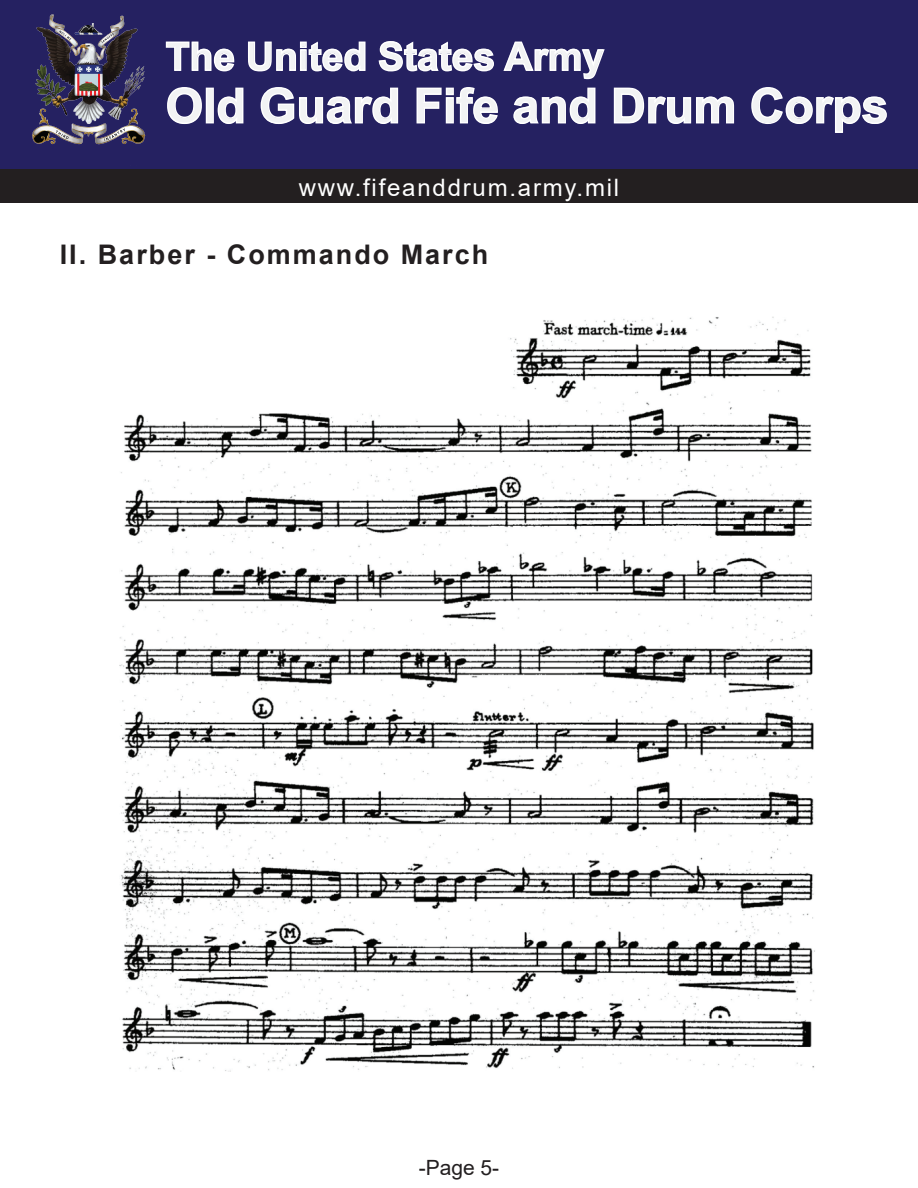
<style>
.page{position:relative;width:918px;height:1188px;background:#fff}
.page>*{position:absolute;margin:0;border:0;box-sizing:border-box;transform-origin:0 0}
.t1{font:700 48px "Arial";color:#f2f3f4}
.t2{font:700 39px "Arial";color:#f2f3f4}
.t3{font:700 27px "Arial";letter-spacing:.075em;color:#231f20}
.t4{font:24px "Arial";letter-spacing:.075em;color:#fff}
.t5{font:21px "Arial";color:#231f20}
</style>
<div class="page">
<div style="left:0;top:0;width:918px;height:170px;background:#252161"></div>
<svg style="left:166px;top:41px;width:69px;height:31px"></svg>
<svg style="left:248px;top:41px;width:118px;height:31px"></svg>
<svg style="left:378px;top:41px;width:116px;height:31px"></svg>
<svg style="left:503px;top:41px;width:102px;height:39px"></svg>
<svg style="left:167px;top:87px;width:35px;height:37px"></svg>
<div style="left:206px;top:88px;width:8px;height:35px;border:2px solid #fff"></div>
<svg style="left:217px;top:87px;width:27px;height:37px"></svg>
<svg style="left:260px;top:87px;width:139px;height:37px"></svg>
<svg style="left:416px;top:87px;width:82px;height:37px"></svg>
<svg style="left:513px;top:87px;width:83px;height:37px"></svg>
<svg style="left:613px;top:87px;width:122px;height:37px"></svg>
<svg style="left:751px;top:87px;width:136px;height:46px"></svg>
<div style="left:0;top:170px;width:918px;height:33px;background:#231f20"></div>
<img style="left:32px;top:14px;width:134px;height:131px">
<img style="left:119px;top:317px;width:696px;height:755px">
<p class="t2" style="left:166px;top:29px;width:440px">The United States Army</p>
<p class="t1" style="left:166px;top:72px;width:724px">Old Guard Fife and Drum Corps</p>
<p class="t4" style="left:299px;top:171px;width:322px">www.fifeanddrum.army.mil</p>
<p class="t3" style="left:60px;top:235px;width:430px">II. Barber - Commando March</p>
<p class="t5" style="left:419px;top:1153px;width:82px">-Page 5-</p>
</div>
